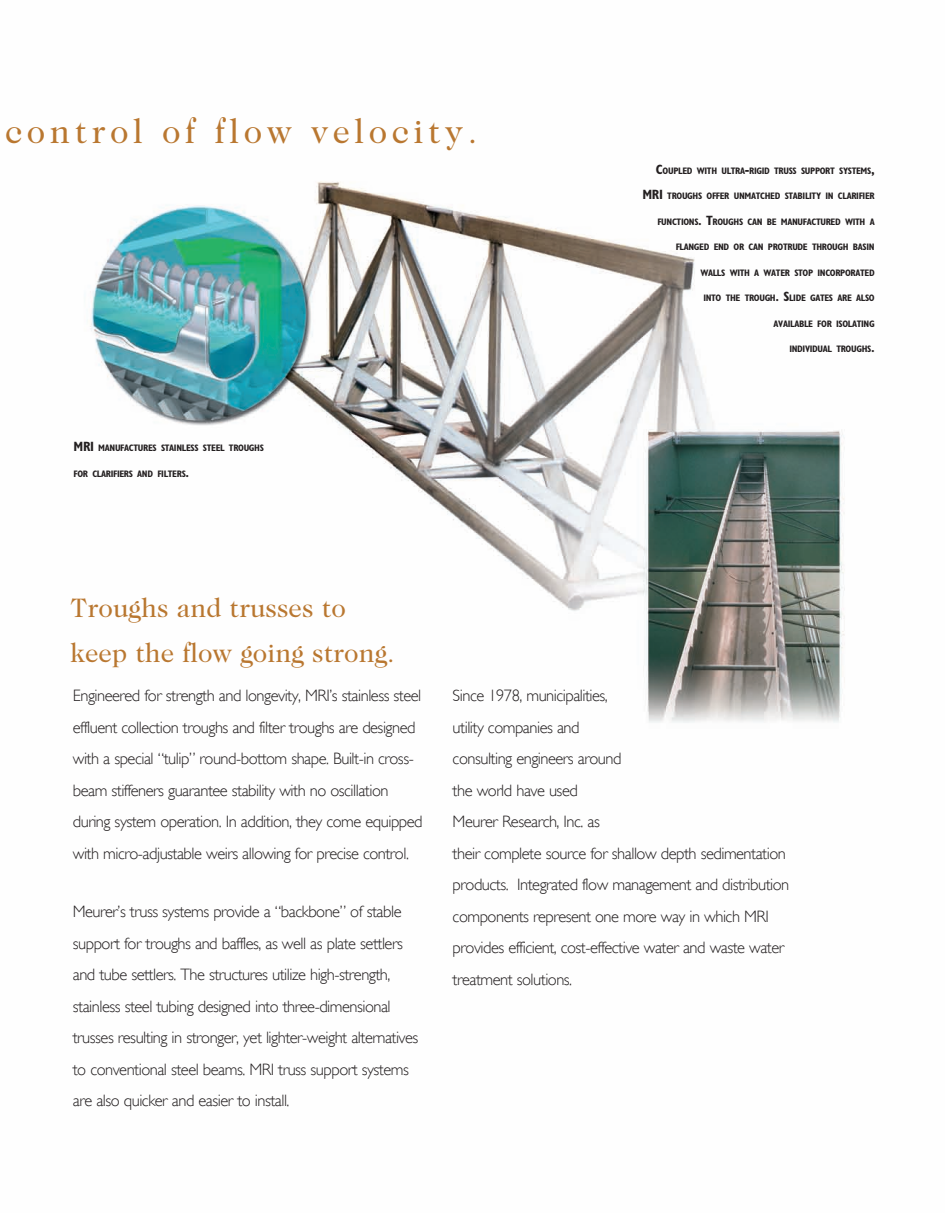
<style>
.page{position:relative;width:945px;height:1215px;background:#fff}
.page>*{position:absolute;margin:0;border:0;box-sizing:border-box;transform-origin:0 0}
.t1{font:34.5px "Caslon Two Twenty Four";letter-spacing:.13em;color:#b97730}
.t2{font:27px/45px "Caslon Two Twenty Four";color:#b97730}
.t3{font:300 16.5px/31.5px "Gill Sans";letter-spacing:-.03em;color:#231f20}
.t4{font:700 condensed 9.45px "Gill Sans";letter-spacing:-.035em;color:#231f20}
.s1{font-size:13.5px}
</style>
<div class="page">
<img style="left:90px;top:181px;width:755px;height:542px">
<h1 class="t1" style="left:5px;top:112px;width:474px">control of flow velocity.</h1>
<p class="t4" style="left:74px;top:442px;width:192px"><span class="s1">MRI</span> MANUFACTURES STAINLESS STEEL TROUGHS</p>
<p class="t4" style="left:74px;top:468px;width:117px">FOR CLARI FIERS AND FILTERS<span class="s1">.</span></p>
<h2 class="t2" style="left:70px;top:585px;width:326px">Troughs and trusses to keep the flow going strong.</h2>
<p class="t4" style="left:656px;top:165px;width:220px"><span class="s1">C</span>OUPLED WITH ULTRA<span class="s1">-</span>RIGID TRUSS SUPPORT SYSTEMS<span class="s1">,</span></p>
<p class="t4" style="left:642px;top:190px;width:233px"><span class="s1">MRI</span> TROUGHS OFFER UNMATCHED STABILITY IN CLARI FIER</p>
<p class="t4" style="left:657px;top:216px;width:219px">FUNCTIONS<span class="s1">. T</span>ROUGHS CAN BE MANUFACTURED WITH A</p>
<p class="t4" style="left:676px;top:241px;width:200px">FLANGED END OR CAN PROTRUDE THROUGH BASIN</p>
<p class="t4" style="left:700px;top:267px;width:176px">WALLS WITH A WATER STOP INCORPORATED</p>
<p class="t4" style="left:703px;top:292px;width:173px">INTO THE TROUGH<span class="s1">. S</span>LIDE GATES ARE ALSO</p>
<p class="t4" style="left:774px;top:318px;width:103px">AVAILABLE FOR ISOLATING</p>
<p class="t4" style="left:789px;top:343px;width:87px">INDIVIDUAL TROUGHS<span class="s1">.</span></p>
<p class="t3" style="left:73px;top:680px;width:351px">Engineered for strength and longevity, MRI’s stainless steel effluent collection troughs and filter troughs are designed with a special “tulip” round-bottom shape. Built-in cross&shy;beam stiffeners guarantee stability with no oscillation during system operation. In addition, they come equipped with micro-adjustable weirs allowing for precise control.</p>
<p class="t3" style="left:73px;top:896px;width:347px">Meurer’s truss systems provide a “backbone” of stable support for troughs and baffles, as well as plate settlers and tube settlers. The structures utilize high-strength, stainless steel tubing designed into three-dimensional trusses resulting in stronger, yet lighter-weight alternatives to conventional steel beams. MRI truss support systems are also quicker and easier to install.</p>
<p class="t3" style="left:453px;top:680px;width:338px">Since 1978, municipalities,<br>utility companies and<br>consulting engineers around<br>the world have used<br>Meurer Research, Inc. as<br>their complete source for shallow depth sedimentation products. Integrated flow management and distribution components represent one more way in which MRI provides efficient, cost-effective water and waste water treatment solutions.</p>
</div>
